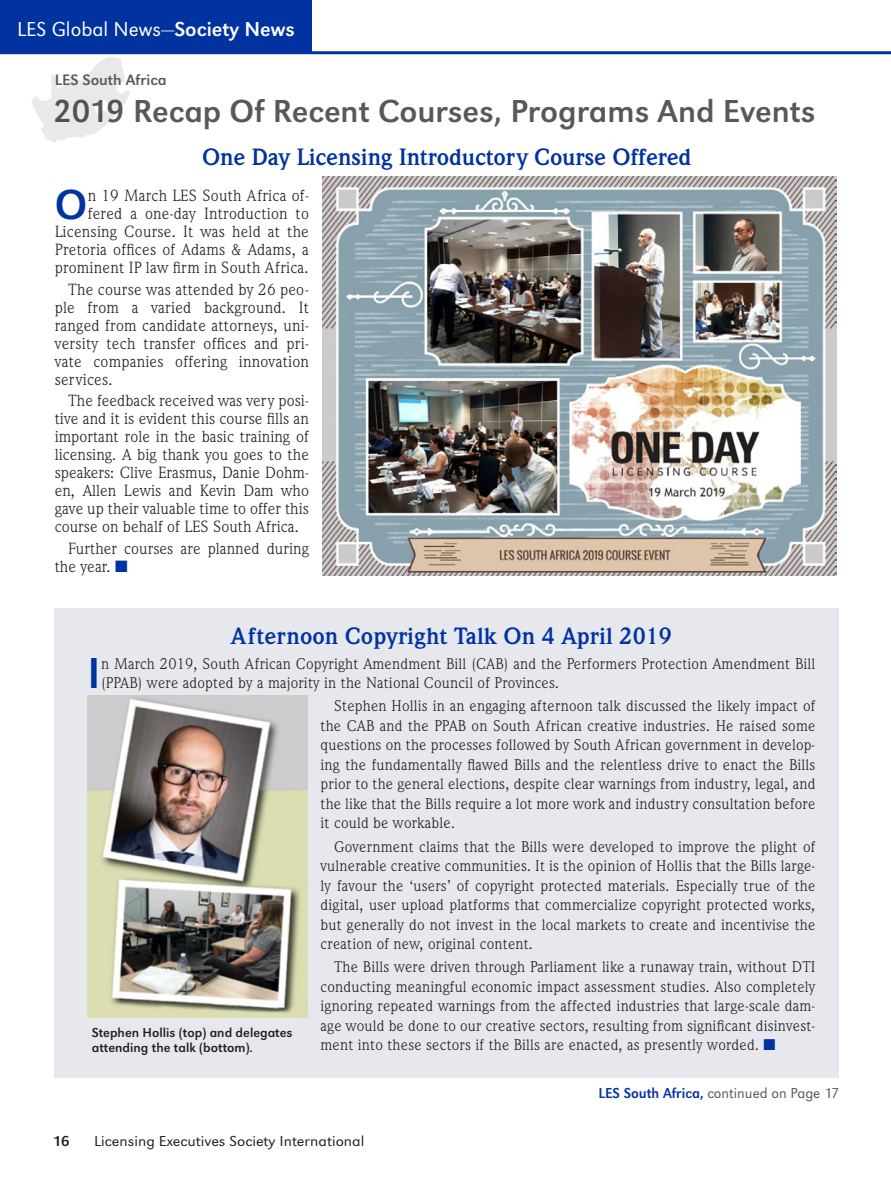
<style>
.page{position:relative;width:891px;height:1188px;background:#fff}
.page>*{position:absolute;margin:0;border:0;box-sizing:border-box;transform-origin:0 0}
.Drop_Cap{font:45px "URW Grotesk T";color:#0032a0}
.Drop_Cap-2{font:43.5px "URW Grotesk T";color:#0032a0}
.Body_text{font:33px "URW Grotesk T";color:#57585a}
.Drop_Cap-3{font:700 24px "Weidemann IT Cby BT";letter-spacing:-.01em;color:#0032a0}
.t1{font:21px "URW Grotesk T Ligh";color:#fff}
.Drop_Cap-4{font:16.5px/18px "Weidemann IT Cby BT";letter-spacing:.01em;color:#231f20;text-align:justify}
.Drop_Cap-5{font:15.75px/19.5px "Weidemann IT Cby BT";letter-spacing:.01em;color:#231f20;text-align:justify}
.Headline_2{font:15.75px "URW Grotesk T";color:#57585a}
.t2{font:15px "URW Grotesk T Ligh";color:#231f20;scale:1.08 1}
.t3{font:15px "URW Grotesk T Ligh";color:#57585a}
.t4{font:15px "URW Grotesk T";color:#231f20;scale:1.08 1}
.t5{font:13.5px/15px "URW Grotesk T";color:#231f20}
.s1{font-family:"URW Grotesk T"}
.s2{color:#0032a0}
.s3{font-family:"URW Grotesk T Regu Narr";color:#0032a0}
</style>
<div class="page">
<div style="left:55px;top:608px;width:784px;height:470px;background:#e6e8ed"></div>
<div style="left:0;top:0;width:312px;height:54px;background:#0032a0"></div>
<hr style="left:0;top:51px;width:891px;height:3px;background:#0032a0">
<img style="left:32px;top:54px;width:98px;height:88px">
<img style="left:322px;top:176px;width:515px;height:399px">
<img style="left:88px;top:696px;width:219px;height:322px">
<p class="t1" style="left:17px;top:17px;width:279px">LES Global News—<span class="s1">Society News</span></p>
<p class="Headline_2" style="left:55px;top:71px;width:113px">LES South Africa</p>
<p class="Body_text" style="left:53px;top:92px;width:764px">2019 Recap Of Recent Courses, Programs And Events</p>
<p class="Drop_Cap-3" style="left:202px;top:142px;width:491px">One Day Licensing Introductory Course Offered</p>
<p class="Drop_Cap-2" style="left:55px;top:180px;width:34px">O</p>
<p class="Drop_Cap-4" style="left:55px;top:186px;width:256px;text-align:right">n 19 March LES South Africa of&shy;fered a one-day Introduction to Licensing Course. It was held at the Pretoria offices of Adams &amp; Adams, a prominent IP law firm in South Africa.</p>
<p class="Drop_Cap-4" style="left:55px;top:280px;width:256px;text-indent:14px">The course was attended by 26 peo&shy;ple from a varied background. It ranged from candidate attorneys, uni&shy;versity tech transfer offices and pri&shy;vate companies offering innovation services.</p>
<p class="Drop_Cap-4" style="left:55px;top:392px;width:256px;text-indent:14px">The feedback received was very posi&shy;tive and it is evident this course fills an important role in the basic training of licensing. A big thank you goes to the speakers: Clive Erasmus, Danie Dohm&shy;en, Allen Lewis and Kevin Dam who gave up their valuable time to offer this course on behalf of LES South Africa.</p>
<p class="Drop_Cap-4" style="left:55px;top:539px;width:256px;text-indent:14px">Further courses are planned during the year. <span class="s2">■</span></p>
<p class="Drop_Cap-3" style="left:231px;top:620px;width:443px">Afternoon Copyright Talk On 4 April 2019</p>
<p class="Drop_Cap" style="left:88px;top:647px;width:15px">I</p>
<p class="Drop_Cap-5" style="left:101px;top:653px;width:716px">n March 2019, South African Copyright Amendment Bill (CAB) and the Performers Protection Amendment Bill (PPAB) were adopted by a majority in the National Council of Provinces.</p>
<p class="Drop_Cap-5" style="left:321px;top:696px;width:496px;text-indent:14px">Stephen Hollis in an engaging afternoon talk discussed the likely impact of the CAB and the PPAB on South African creative industries. He raised some questions on the processes followed by South African government in develop&shy;ing the fundamentally flawed Bills and the relentless drive to enact the Bills prior to the general elections, despite clear warnings from industry, legal, and the like that the Bills require a lot more work and industry consultation before it could be workable.</p>
<p class="Drop_Cap-5" style="left:321px;top:836px;width:496px;text-indent:14px">Government claims that the Bills were developed to improve the plight of vulnerable creative communities. It is the opinion of Hollis that the Bills large&shy;ly favour the ‘users’ of copyright protected materials. Especially true of the digital, user upload platforms that commercialize copyright protected works, but generally do not invest in the local markets to create and incentivise the creation of new, original content.</p>
<p class="Drop_Cap-5" style="left:321px;top:957px;width:496px;text-indent:14px">The Bills were driven through Parliament like a runaway train, without DTI conducting meaningful economic impact assessment studies. Also completely ignoring repeated warnings from the affected industries that large-scale dam&shy;age would be done to our creative sectors, resulting from significant disinvest&shy;ment into these sectors if the Bills are enacted, as presently worded. <span class="s2">■</span></p>
<p class="t5" style="left:92px;top:1024px;width:202px">Stephen Hollis (top) and delegates attending the talk (bottom).</p>
<p class="t4" style="left:53px;top:1132px;width:18px">16</p>
<p class="t2" style="left:94px;top:1132px;width:252px">Licensing Executives Society International</p>
<p class="t3" style="left:598px;top:1085px;width:242px"><span class="s3">LES South Africa,</span> continued on Page 17</p>
</div>
